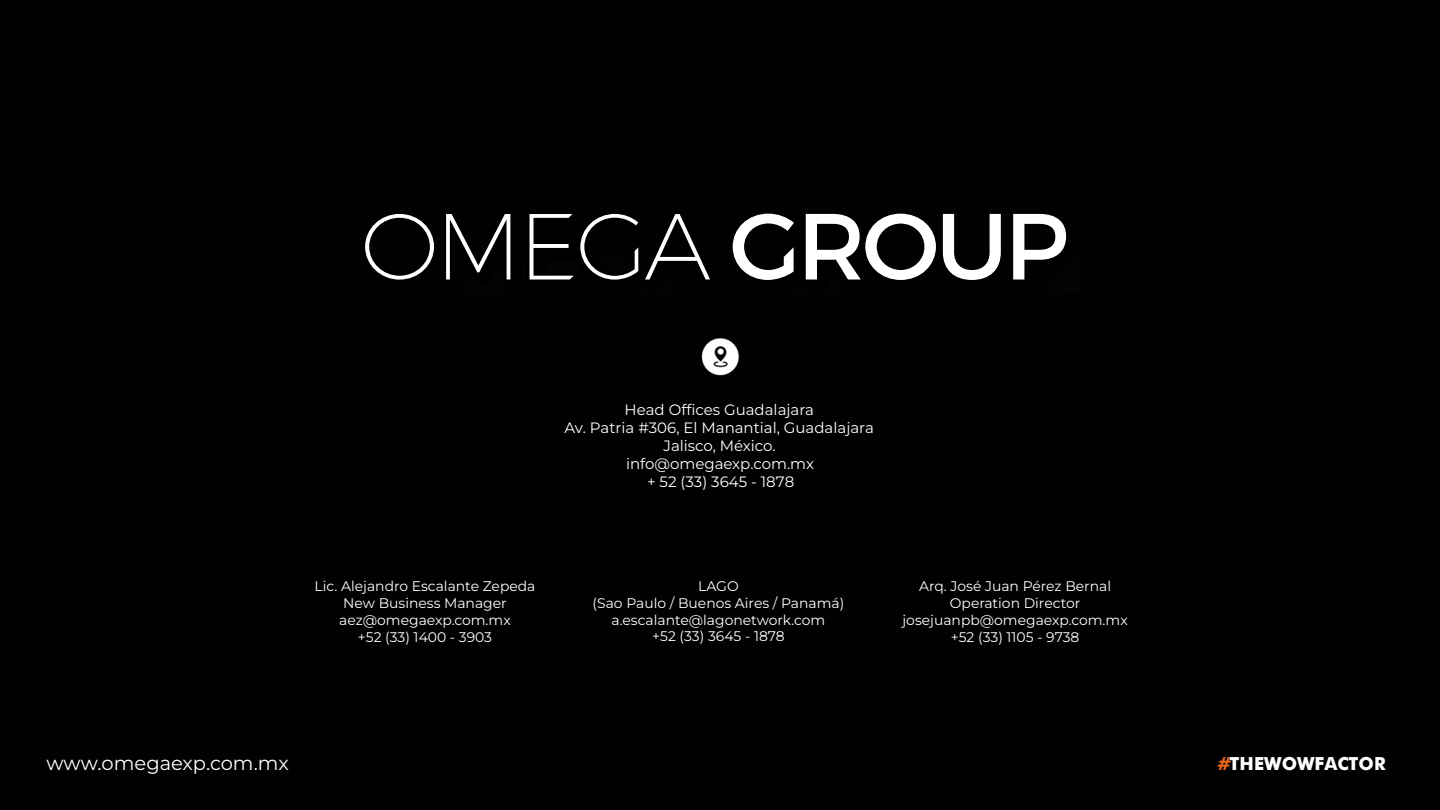
<style>
.page{position:relative;width:1440px;height:810px;background:#010101}
.page>*{position:absolute;margin:0;border:0;box-sizing:border-box;transform-origin:0 0}
.t1{font:19.5px "Montserrat";color:#fff}
.t2{font:700 18px "Futura";color:#fff}
.t3{font:100 15px/18px "Montserrat";color:#fff;text-align:center}
.t4{font:100 13.95px/16.7px "Montserrat";color:#fff;text-align:center}
.s1{color:#ed691c}
</style>
<div class="page">
<img style="left:398px;top:213px;width:669px;height:67px">
<svg style="left:365px;top:214px;width:69px;height:66px"></svg>
<svg style="left:446px;top:214px;width:64px;height:66px"></svg>
<svg style="left:645px;top:214px;width:65px;height:66px"></svg>
<svg style="left:806px;top:214px;width:130px;height:66px"></svg>
<svg style="left:1013px;top:214px;width:53px;height:66px"></svg>
<svg style="left:733px;top:214px;width:61px;height:66px"></svg>
<svg style="left:580px;top:214px;width:58px;height:66px"></svg>
<svg style="left:530px;top:214px;width:44px;height:66px"></svg>
<svg style="left:943px;top:214px;width:58px;height:66px"></svg>
<img style="left:701px;top:337px;width:38px;height:39px">
<p class="t3" style="left:565px;top:400px;width:311px">Head Offices Guadalajara<br>Av. Patria #306, El Manantial, Guadalajara<br>Jalisco, México.<br>info@omegaexp.com.mx<br>+ 52 (33) 3645 - 1878</p>
<p class="t4" style="left:315px;top:578px;width:222px">Lic. Alejandro Escalante Zepeda<br>New Business Manager aez@omegaexp.com.mx<br>+52 (33) 1400 - 3903</p>
<p class="t4" style="left:593px;top:578px;width:253px">LAGO<br>(Sao Paulo / Buenos Aires / Panamá) a.escalante@lagonetwork.com<br>+52 (33) 3645 - 1878</p>
<p class="t4" style="left:903px;top:578px;width:227px">Arq. José Juan Pérez Bernal<br>Operation Director josejuanpb@omegaexp.com.mx +52 (33) 1105 - 9738</p>
<h1 class="t1" style="left:46px;top:750px;width:244px">www.omegaexp.com.mx</h1>
<p class="t2" style="left:1217px;top:751px;width:170px"><span class="s1">#</span>THEWOWFACTOR</p>
</div>
